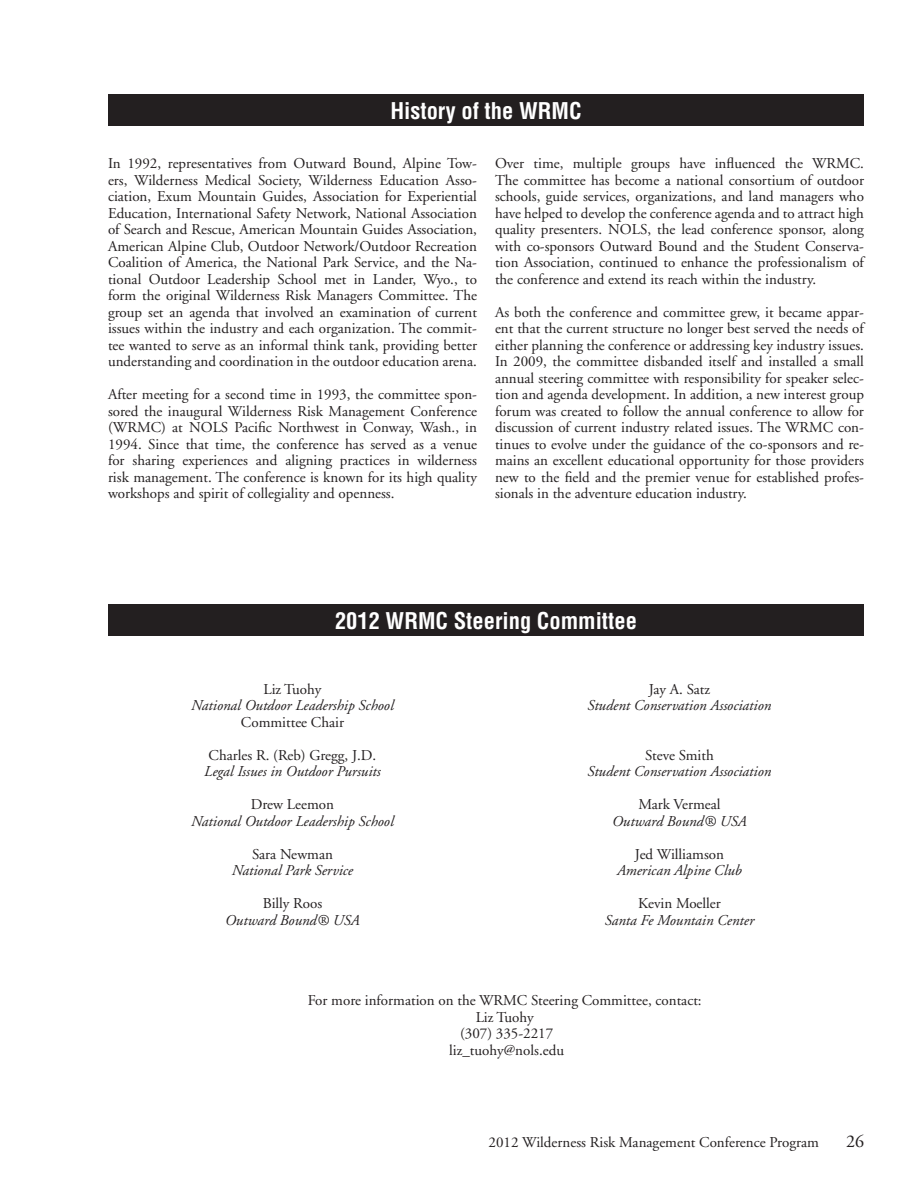
<style>
.page{position:relative;width:918px;height:1188px;background:#fff}
.page>*{position:absolute;margin:0;border:0;box-sizing:border-box;transform-origin:0 0}
.t1{font:700 condensed 22.5px "Helvetica LT";color:#fff}
.t2{font:18px "Adobe Garamond";color:#231f20}
.t3{font:15px/16.5px "Adobe Garamond";color:#231f20;text-align:justify}
.t4{font:italic 15px "Adobe Garamond";color:#231f20}
</style>
<div class="page">
<div style="left:108px;top:605px;width:756px;height:31px;background:#231f20"></div>
<div style="left:108px;top:94px;width:756px;height:32px;background:#231f20"></div>
<h1 class="t1" style="left:390px;top:97px;width:193px">History of the WRMC</h1>
<p class="t3" style="left:108px;top:156px;width:371px">In 1992, representatives from Outward Bound, Alpine Tow&shy;ers, Wilderness Medical Society, Wilderness Education Asso&shy;ciation, Exum Mountain Guides, Association for Experiential Education, International Safety Network, National Association of Search and Rescue, American Mountain Guides Association, American Alpine Club, Outdoor Network/Outdoor Recreation Coalition of America, the National Park Service, and the Na&shy;tional Outdoor Leadership School met in Lander, Wyo., to form the original Wilderness Risk Managers Committee. The group set an agenda that involved an examination of current issues within the industry and each organization. The commit&shy;tee wanted to serve as an informal think tank, providing better understanding and coordination in the outdoor education arena.</p>
<p class="t3" style="left:108px;top:387px;width:371px">After meeting for a second time in 1993, the committee spon&shy;sored the inaugural Wilderness Risk Management Conference (WRMC) at NOLS Pacific Northwest in Conway, Wash., in 1994. Since that time, the conference has served as a venue for sharing experiences and aligning practices in wilderness risk management. The conference is known for its high quality workshops and spirit of collegiality and openness.</p>
<p class="t3" style="left:495px;top:156px;width:371px">Over time, multiple groups have influenced the WRMC.<br>The committee has become a national consortium of outdoor schools, guide services, organizations, and land managers who have helped to develop the conference agenda and to attract high quality presenters. NOLS, the lead conference sponsor, along with co-sponsors Outward Bound and the Student Conserva&shy;tion Association, continued to enhance the professionalism of the conference and extend its reach within the industry.</p>
<p class="t3" style="left:495px;top:304px;width:371px">As both the conference and committee grew, it became appar&shy;ent that the current structure no longer best served the needs of either planning the conference or addressing key industry issues.<br>In 2009, the committee disbanded itself and installed a small annual steering committee with responsibility for speaker selec&shy;tion and agenda development. In addition, a new interest group forum was created to follow the annual conference to allow for discussion of current industry related issues. The WRMC con&shy;tinues to evolve under the guidance of the co-sponsors and re&shy;mains an excellent educational opportunity for those providers new to the field and the premier venue for established profes&shy;sionals in the adventure education industry.</p>
<h1 class="t1" style="left:335px;top:607px;width:303px">2012 WRMC Steering Committee</h1>
<p class="t3" style="left:263px;top:681px;width:60px">Liz Tuohy</p>
<p class="t4" style="left:191px;top:697px;width:204px">National Outdoor Leadership School</p>
<p class="t3" style="left:241px;top:714px;width:105px">Committee Chair</p>
<p class="t3" style="left:209px;top:747px;width:169px">Charles R. (Reb) Gregg, J.D.</p>
<p class="t4" style="left:204px;top:763px;width:178px">Legal Issues in Outdoor Pursuits</p>
<p class="t3" style="left:251px;top:796px;width:85px">Drew Leemon</p>
<p class="t4" style="left:191px;top:813px;width:204px">National Outdoor Leadership School</p>
<p class="t3" style="left:252px;top:846px;width:82px">Sara Newman</p>
<p class="t4" style="left:232px;top:862px;width:123px">National Park Service</p>
<p class="t3" style="left:263px;top:895px;width:61px">Billy Roos</p>
<p class="t4" style="left:225px;top:912px;width:136px">Outward Bound® USA</p>
<p class="t3" style="left:649px;top:681px;width:63px">Jay A. Satz</p>
<p class="t4" style="left:588px;top:697px;width:185px">Student Conservation Association</p>
<p class="t3" style="left:645px;top:747px;width:70px">Steve Smith</p>
<p class="t4" style="left:588px;top:763px;width:185px">Student Conservation Association</p>
<p class="t3" style="left:638px;top:796px;width:84px">Mark Vermeal</p>
<p class="t4" style="left:612px;top:813px;width:136px">Outward Bound® USA</p>
<p class="t3" style="left:635px;top:846px;width:91px">Jed Williamson</p>
<p class="t4" style="left:617px;top:862px;width:126px">American Alpine Club</p>
<p class="t3" style="left:638px;top:895px;width:84px">Kevin Moeller</p>
<p class="t4" style="left:605px;top:912px;width:151px">Santa Fe Mountain Center</p>
<p class="t3" style="left:308px;top:993px;width:395px;text-align:center">For more information on the WRMC Steering Committee, contact:<br>Liz Tuohy<br>(307) 335-2217<br>liz_tuohy@nols.edu</p>
<p class="t3" style="left:489px;top:1135px;width:332px">2012 Wilderness Risk Management Conference Program</p>
<p class="t2" style="left:846px;top:1132px;width:19px">26</p>
</div>
